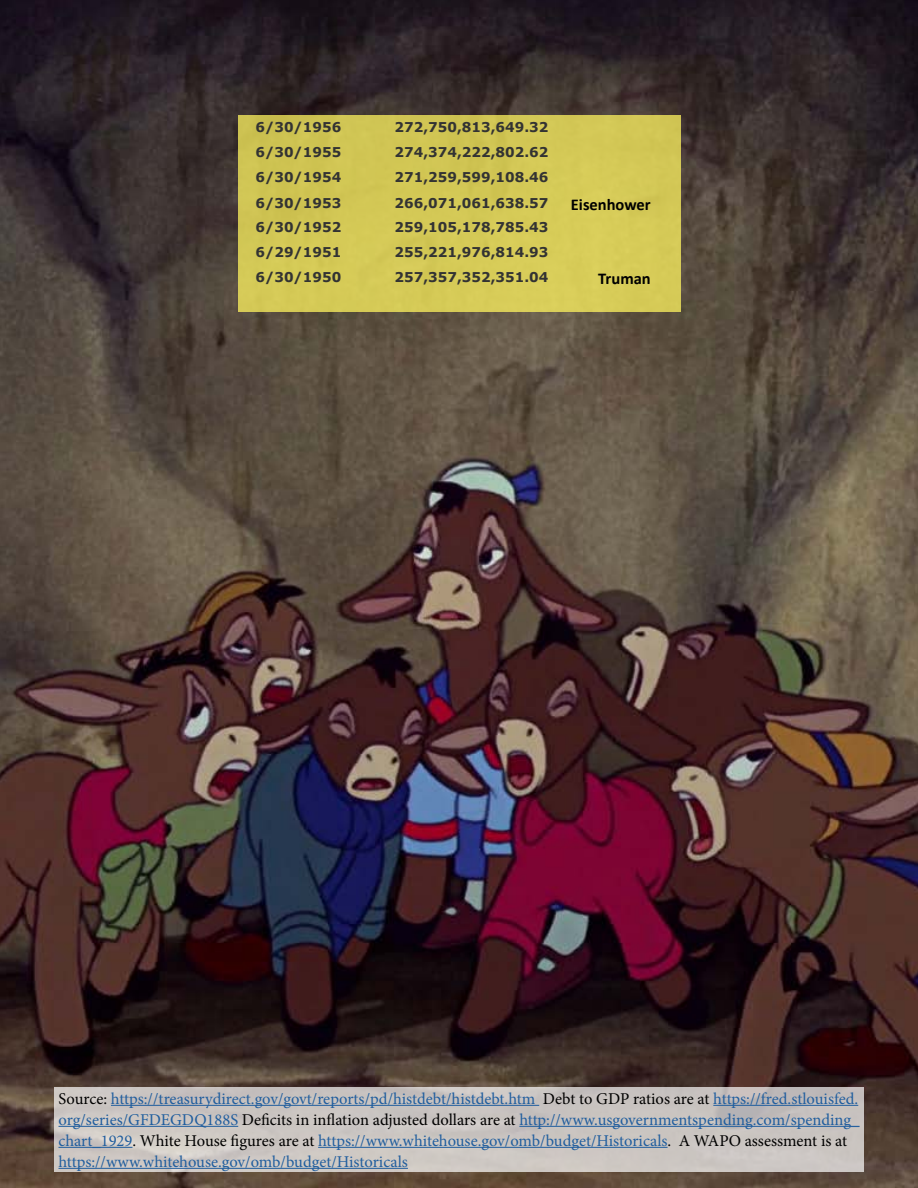
<style>
.page{position:relative;width:918px;height:1188px;background:#fff}
.page>*{position:absolute;margin:0;border:0;box-sizing:border-box;transform-origin:0 0}
.t1{font:16.5px/21px "Minion Pro";letter-spacing:-.005em;color:#215e9e}
.t2{font:700 16.5px "Calibri";color:#000}
.t3{font:700 13.5px "Verdana";color:#333}
.s1{color:#000}
</style>
<div class="page">
<img style="left:0;top:0;width:918px;height:1188px">
<div style="left:238px;top:115px;width:443px;height:196px;background:#d4c856"></div>
<svg style="left:54px;top:1087px;width:810px;height:85px;background:#c9c4c1"></svg>
<hr style="left:111px;top:1105px;width:428px;height:1px;background:#215e9e">
<hr style="left:713px;top:1105px;width:145px;height:1px;background:#215e9e">
<hr style="left:58px;top:1126px;width:180px;height:1px;background:#215e9e">
<hr style="left:519px;top:1126px;width:341px;height:1px;background:#215e9e">
<hr style="left:58px;top:1147px;width:74px;height:1px;background:#215e9e">
<hr style="left:318px;top:1147px;width:350px;height:1px;background:#215e9e">
<hr style="left:58px;top:1168px;width:350px;height:1px;background:#215e9e">
<p class="t3" style="left:256px;top:118px;width:87px">6/30/1956</p>
<p class="t3" style="left:395px;top:118px;width:155px">272,750,813,649.32</p>
<p class="t3" style="left:256px;top:143px;width:87px">6/30/1955</p>
<p class="t3" style="left:395px;top:143px;width:155px">274,374,222,802.62</p>
<p class="t3" style="left:256px;top:168px;width:87px">6/30/1954</p>
<p class="t3" style="left:395px;top:168px;width:155px">271,259,599,108.46</p>
<p class="t3" style="left:256px;top:193px;width:87px">6/30/1953</p>
<p class="t3" style="left:395px;top:193px;width:155px">266,071,061,638.57</p>
<p class="t2" style="left:571px;top:192px;width:81px">Eisenhower</p>
<p class="t3" style="left:256px;top:217px;width:87px">6/30/1952</p>
<p class="t3" style="left:395px;top:217px;width:155px">259,105,178,785.43</p>
<p class="t3" style="left:256px;top:243px;width:87px">6/29/1951</p>
<p class="t3" style="left:395px;top:243px;width:155px">255,221,976,814.93</p>
<p class="t3" style="left:256px;top:268px;width:87px">6/30/1950</p>
<p class="t3" style="left:395px;top:268px;width:155px">257,357,352,351.04</p>
<p class="t2" style="left:598px;top:267px;width:54px">Truman</p>
<p class="t1" style="left:58px;top:1088px;width:803px"><span class="s1">Source:</span> https://treasurydirect.gov/govt/reports/pd/histdebt/histdebt.htm <span class="s1">Debt to GDP ratios are at</span> https://fred.stlouisfed. org/series/GFDEGDQ188S <span class="s1">Deficits in inflation adjusted dollars are at</span> http://www.usgovernmentspending.com/spending_ chart_1929<span class="s1">. White House figures are at</span> https://www.whitehouse.gov/omb/budget/Historicals<span class="s1">. A WAPO assessment is at </span>https://www.whitehouse.gov/omb/budget/Historicals</p>
</div>
